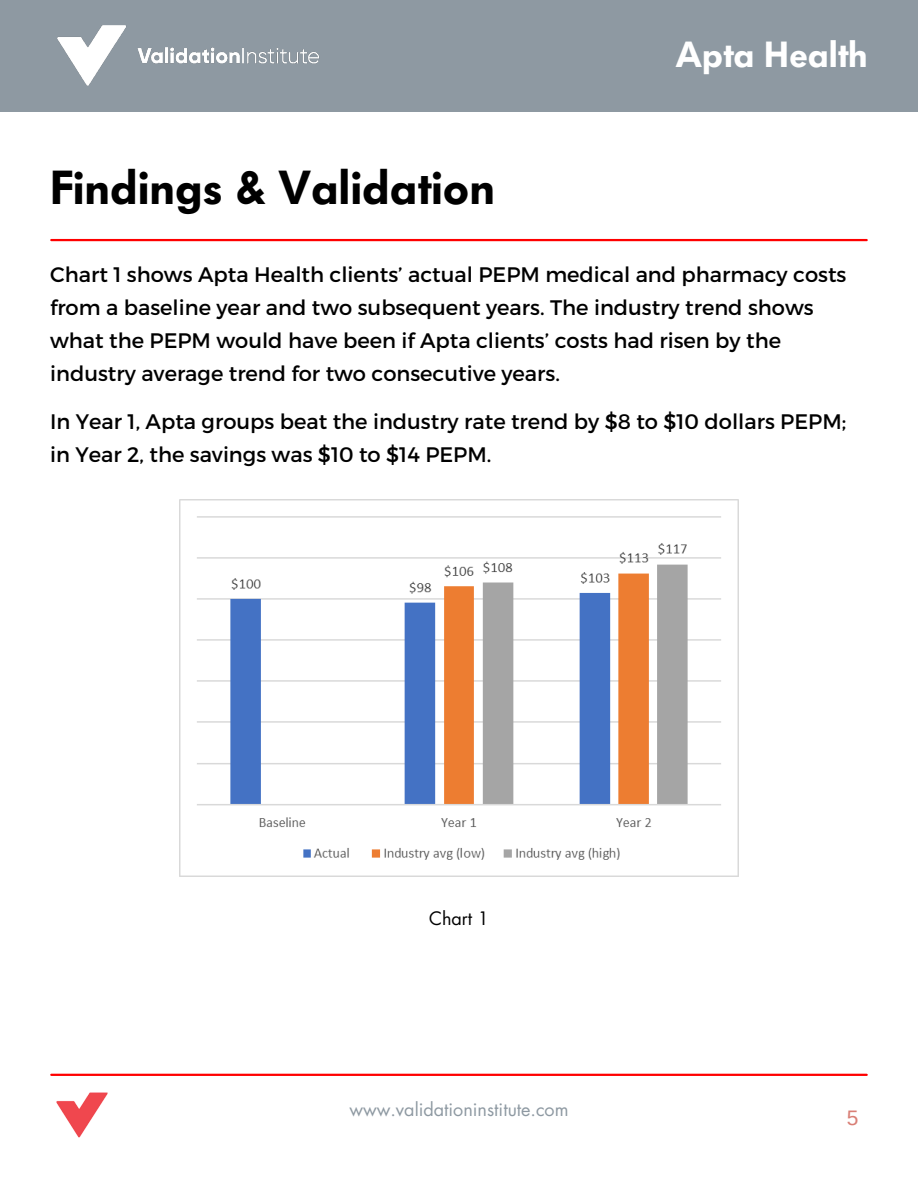
<style>
.page{position:relative;width:918px;height:1188px;background:#fff}
.page>*{position:absolute;margin:0;border:0;box-sizing:border-box;transform-origin:0 0}
.t1{font:600 47.25px "Futura BQ";color:#000}
.t2{font:600 36px "Futura BQ";color:#fff}
.t3{font:21px/33px "Montserrat";color:#000}
.t4{font:21px "Arimo";color:#d97f76}
.t5{font:18px "Futura LT";color:#8e99a2}
.t6{font:18px "Futura LT";color:#000}
</style>
<div class="page">
<div style="left:0;top:0;width:918px;height:112px;background:#8e99a2"></div>
<img style="left:57px;top:25px;width:262px;height:61px">
<hr style="left:51px;top:1074px;width:816px;height:2px;background:#f00">
<img style="left:56px;top:1092px;width:52px;height:46px">
<hr style="left:51px;top:239px;width:816px;height:2px;background:#f00">
<img style="left:179px;top:499px;width:559px;height:377px">
<p class="t1" style="left:50px;top:160px;width:446px">Findings &amp; Validation</p>
<p class="t2" style="left:676px;top:33px;width:194px">Apta Health</p>
<h1 class="t3" style="left:50px;top:257px;width:798px">Chart 1 shows Apta Health clients’ actual PEPM medical and pharmacy costs from a baseline year and two subsequent years. The industry trend shows what the PEPM would have been if Apta clients’ costs had risen by the industry average trend for two consecutive years.</h1>
<h3 class="t3" style="left:50px;top:404px;width:798px">In Year 1, Apta groups beat the industry rate trend by $8 to $10 dollars PEPM; in Year 2, the savings was $10 to $14 PEPM.</h3>
<p class="t6" style="left:429px;top:907px;width:61px">Chart 1</p>
<h3 class="t5" style="left:349px;top:1098px;width:221px">www.validationinstitute.com</h3>
<p class="t4" style="left:847px;top:1106px;width:13px">5</p>
</div>
